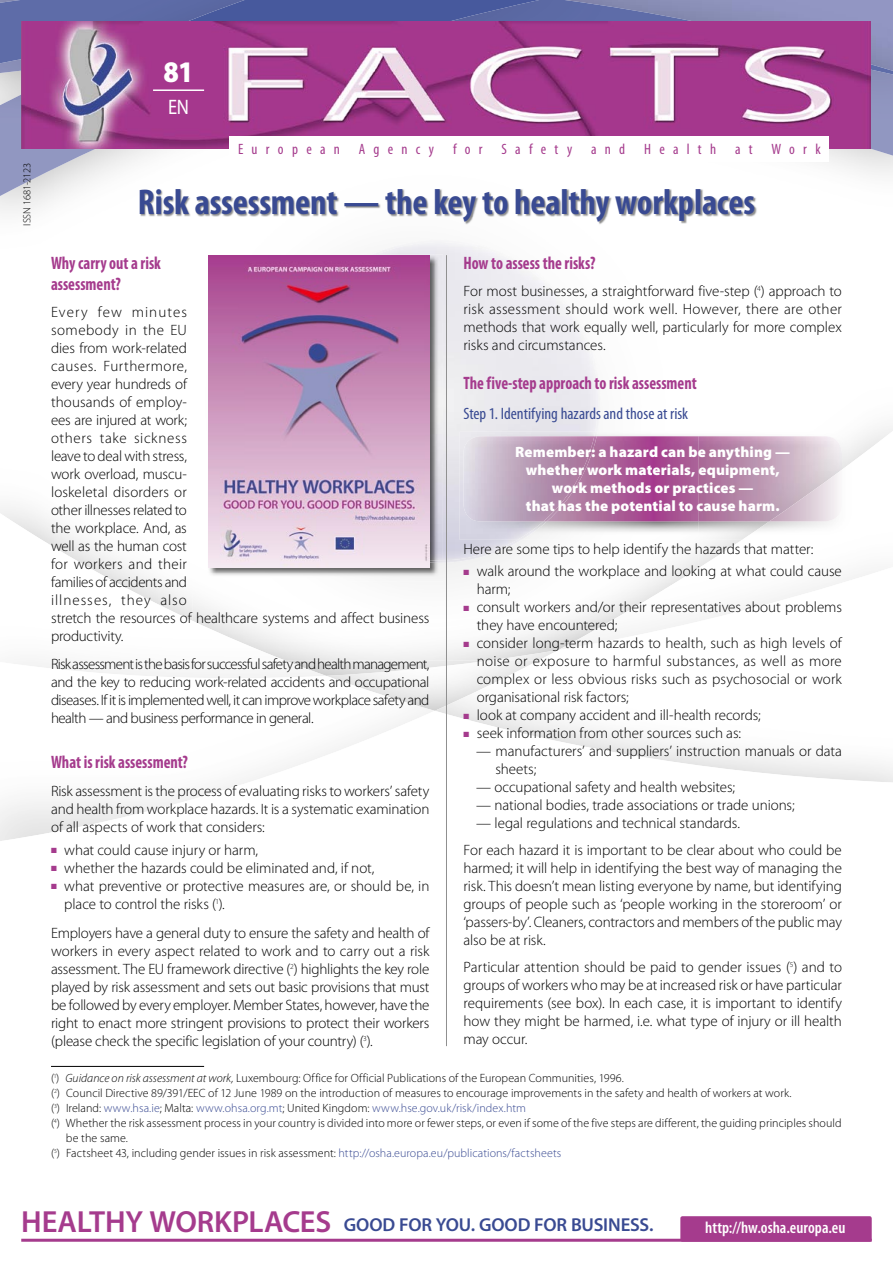
<style>
.page{position:relative;width:893px;height:1263px;background:#fff}
.page>*{position:absolute;margin:0;border:0;box-sizing:border-box;transform-origin:0 0}
.t1{font:700 condensed 36px "Myriad Pro";letter-spacing:-.005em;color:#394a92}
.t2{font:900 30px "Myriad Pro";color:#fff;scale:.9 1}
.t3{font:21px "Myriad Pro";color:#fff;scale:.88 1}
.t4{font:600 18.75px "Myriad Pro";letter-spacing:-.005em;color:#394a92}
.t5{font:700 condensed 18px/21px "Myriad Pro";color:#a53b8d;scale:.9 1}
.t6{font:condensed 16.5px "Myriad Pro";color:#394a92}
.t7{font:600 condensed 16.5px "Myriad Pro";letter-spacing:.005em;color:#fff}
.t8{font:300 15px/18px "Myriad Pro";letter-spacing:-.005em;color:#000;text-align:justify}
.t9{font:900 15px/18px "Myriad Pro";letter-spacing:.01em;color:#fff;text-align:center}
.t10{font:condensed 15px "Myriad Pro";letter-spacing:.555em;color:#a53b8d}
.t11{font:300 12px "Myriad Pro";letter-spacing:.005em;color:#000}
.t12{font:300 12px "Myriad Pro";letter-spacing:.01em;color:#394a92}
.t13{font:300 10.5px "Myriad Pro";letter-spacing:-.005em;color:#000}
.s1{color:#a53b8d}
.s2{font-style:italic}
.s3{color:#000}
.s4{color:#394a92}
.s5{font-size:30.6px;color:#a53b8d}
</style>
<div class="page">
<img style="left:698px;top:431px;width:194px;height:136px">
<img style="left:435px;top:567px;width:443px;height:144px">
<img style="left:0;top:156px;width:145px;height:40px">
<img style="left:0;top:513px;width:326px;height:149px">
<img style="left:14px;top:662px;width:421px;height:49px">
<svg style="left:0;top:711px;width:893px;height:528px"></svg>
<img style="left:0;top:74px;width:893px;height:82px">
<img style="left:0;top:0;width:893px;height:74px">
<svg style="left:141px;top:0;width:398px;height:21px;background:#4d5e9f"></svg>
<img style="left:193px;top:513px;width:50px;height:108px">
<img style="left:447px;top:563px;width:200px;height:98px">
<img style="left:647px;top:551px;width:51px;height:17px">
<img style="left:243px;top:563px;width:203px;height:98px">
<img style="left:489px;top:650px;width:49px;height:11px">
<img style="left:559px;top:568px;width:139px;height:53px">
<img style="left:538px;top:621px;width:160px;height:40px">
<img style="left:193px;top:621px;width:92px;height:40px">
<img style="left:140px;top:189px;width:618px;height:28px">
<img style="left:193px;top:189px;width:505px;height:36px">
<img style="left:21px;top:21px;width:850px;height:128px">
<hr style="left:153px;top:89px;width:51px;height:2px;background:#fff">
<div style="left:230px;top:136px;width:599px;height:26px;background:#fff"></div>
<hr style="left:446px;top:255px;width:1px;height:791px;background:#909090">
<hr style="left:51px;top:1066px;width:153px;height:1px;background:#000">
<img style="left:598px;top:432px;width:262px;height:108px">
<img style="left:742px;top:456px;width:118px;height:84px">
<img style="left:517px;top:432px;width:81px;height:108px">
<img style="left:597px;top:436px;width:245px;height:85px">
<img style="left:769px;top:470px;width:73px;height:51px">
<img style="left:463px;top:436px;width:80px;height:85px">
<img style="left:543px;top:436px;width:54px;height:85px">
<img style="left:208px;top:563px;width:235px;height:19px">
<img style="left:429px;top:255px;width:14px;height:308px">
<img style="left:208px;top:255px;width:221px;height:313px">
<hr style="left:21px;top:1239px;width:851px;height:3px;background:#a53b8d">
<div style="left:680px;top:1216px;width:192px;height:26px;background:#a53b8d;border-radius:2px"></div>
<p class="t13" style="left:21px;top:226px;width:64px;rotate:-90deg">ISSN 1681-2123</p>
<h2 class="t2" style="left:164px;top:55px;width:35px">81</h2>
<h3 class="t3" style="left:168px;top:94px;width:25px">EN</h3>
<p class="t10" style="left:238px;top:140px;width:103px">European</p>
<p class="t10" style="left:359px;top:140px;width:77px">Agency</p>
<p class="t10" style="left:453px;top:140px;width:31px">for</p>
<p class="t10" style="left:501px;top:140px;width:72px">Safety</p>
<p class="t10" style="left:591px;top:140px;width:36px">and</p>
<p class="t10" style="left:644px;top:140px;width:74px">Health</p>
<p class="t10" style="left:735px;top:140px;width:19px">a t</p>
<p class="t10" style="left:771px;top:140px;width:51px">Work</p>
<h1 class="t1" style="left:138px;top:180px;width:619px">Risk assessment — the key to healthy workplaces</h1>
<p class="t5" style="left:51px;top:252px;width:124px">Why carry out a risk assessment?</p>
<p class="t8" style="left:51px;top:303px;width:380px;text-align:left">Every few minutes<br>somebody in the EU<br>dies from work-related<br>causes. Furthermore,<br>every year hundreds of<br>thousands of employ-<br>ees are injured at work;<br>others take sickness<br>leave to deal with stress,<br>work overload, muscu-<br>loskeletal disorders or<br>other illnesses related to<br>the workplace. And, as<br>well as the human cost<br>for workers and their<br>families of accidents and<br>illnesses, they also<br>stretch the resources of healthcare systems and affect business productivity.</p>
<p class="t8" style="left:51px;top:656px;width:380px">Risk assessment is the basis for successful safety and health management, and the key to reducing work-related accidents and occupational diseases. If it is implemented well, it can improve workplace safety and health — and business performance in general.</p>
<p class="t5" style="left:51px;top:751px;width:154px">What is risk assessment?</p>
<p class="t8" style="left:51px;top:783px;width:380px">Risk assessment is the process of evaluating risks to workers’ safety and health from workplace hazards. It is a systematic examination of all aspects of work that considers:</p>
<p class="t8" style="left:51px;top:841px;width:209px"><span class="s1">■</span> what could cause injury or harm,</p>
<p class="t8" style="left:51px;top:859px;width:325px"><span class="s1">■</span> whether the hazards could be eliminated and, if not,</p>
<p class="t8" style="left:64px;top:877px;width:367px;text-indent:-13px"><span class="s1">■</span> what preventive or protective measures are, or should be, in place to control the risks (<sup>1</sup>).</p>
<p class="t8" style="left:51px;top:924px;width:380px">Employers have a general duty to ensure the safety and health of workers in every aspect related to work and to carry out a risk assessment. The EU framework directive (<sup>2</sup>) highlights the key role played by risk assessment and sets out basic provisions that must be followed by every employer. Member States, however, have the right to enact more stringent provisions to protect their workers (please check the specific legislation of your country) (<sup>3</sup>).</p>
<p class="t5" style="left:463px;top:252px;width:148px">How to assess the risks?</p>
<p class="t8" style="left:463px;top:282px;width:380px">For most businesses, a straightforward five-step (<sup>4</sup>) approach to risk assessment should work well. However, there are other methods that work equally well, particularly for more complex risks and circumstances.</p>
<p class="t5" style="left:463px;top:372px;width:261px">The five-step approach to risk assessment</p>
<p class="t6" style="left:463px;top:403px;width:226px">Step 1. Identifying hazards and those at risk</p>
<p class="t9" style="left:515px;top:443px;width:276px">Remember: a hazard can be anything — whether work materials, equipment, work methods or practices —<br>that has the potential to cause harm.</p>
<p class="t8" style="left:463px;top:540px;width:351px">Here are some tips to help identify the hazards that matter:</p>
<p class="t8" style="left:477px;top:563px;width:367px;text-indent:-13px"><span class="s1">■</span> walk around the workplace and looking at what could cause harm;</p>
<p class="t8" style="left:477px;top:599px;width:367px;text-indent:-13px"><span class="s1">■</span> consult workers and/or their representatives about problems they have encountered;</p>
<p class="t8" style="left:477px;top:635px;width:367px;text-indent:-13px"><span class="s1">■</span> consider long-term hazards to health, such as high levels of noise or exposure to harmful substances, as well as more complex or less obvious risks such as psychosocial or work organisational risk factors;</p>
<p class="t8" style="left:463px;top:707px;width:299px"><span class="s1">■</span> look at company accident and ill-health records;</p>
<p class="t8" style="left:463px;top:725px;width:279px"><span class="s1">■</span> seek information from other sources such as:</p>
<p class="t8" style="left:495px;top:743px;width:348px;text-indent:-19px">— manufacturers’ and suppliers’ instruction manuals or data sheets;</p>
<p class="t8" style="left:476px;top:779px;width:260px">— occupational safety and health websites;</p>
<p class="t8" style="left:476px;top:797px;width:320px">— national bodies, trade associations or trade unions;</p>
<p class="t8" style="left:463px;top:810px;width:380px;line-height:27px;text-indent:13px">— legal regulations and technical standards.<br>For each hazard it is important to be clear about who could be</p>
<p class="t8" style="left:463px;top:860px;width:380px">harmed; it will help in identifying the best way of managing the risk. This doesn’t mean listing everyone by name, but identifying groups of people such as ‘people working in the storeroom’ or ‘passers-by’. Cleaners, contractors and members of the public may also be at risk.</p>
<p class="t8" style="left:463px;top:959px;width:380px">Particular attention should be paid to gender issues (<sup>5</sup>) and to groups of workers who may be at increased risk or have particular requirements (see box). In each case, it is important to identify how they might be harmed, i.e. what type of injury or ill health may occur.</p>
<p class="t11" style="left:51px;top:1071px;width:574px">(<sup>1</sup>) <span class="s2">Guidance on risk assessment at work,</span> Luxembourg: Office for Official Publications of the European Communities, 1996.</p>
<p class="t11" style="left:51px;top:1086px;width:742px">(<sup>2</sup>) Council Directive 89/391/EEC of 12 June 1989 on the introduction of measures to encourage improvements in the safety and health of workers at work.</p>
<p class="t12" style="left:51px;top:1101px;width:477px"><span class="s3">(</span><sup>3</sup><span class="s3">) Ireland:</span> www.hsa.ie<span class="s3">; Malta:</span> www.ohsa.org.mt<span class="s3">; United Kingdom:</span> www.hse.gov.uk/risk/index.htm</p>
<p class="t11" style="left:51px;top:1116px;width:792px">(<sup>4</sup>) Whether the risk assessment process in your country is divided into more or fewer steps, or even if some of the five steps are different, the guiding principles should</p>
<p class="t11" style="left:66px;top:1131px;width:64px">be the same.</p>
<p class="t11" style="left:51px;top:1146px;width:512px">(<sup>5</sup>) Factsheet 43, including gender issues in risk assessment: <span class="s4">http://osha.europa.eu/publications/factsheets</span></p>
<p class="t4" style="left:21px;top:1213px;width:634px"><span class="s5">HEALTHY WORKPLACES</span> GOOD FOR YOU. GOOD FOR BUSINESS.</p>
<p class="t7" style="left:705px;top:1219px;width:142px">http://hw.osha.europa.eu</p>
</div>
